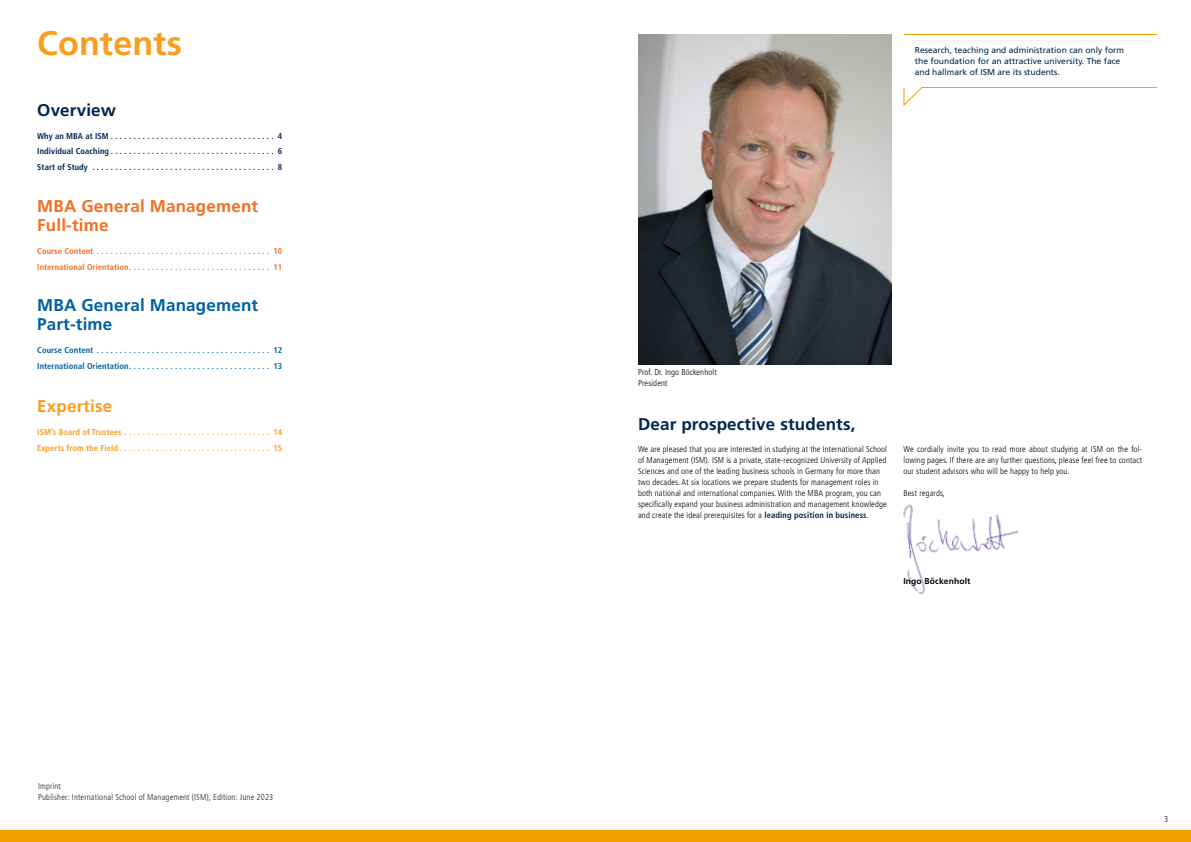
<style>
.page{position:relative;width:1191px;height:842px;background:#fff}
.page>*{position:absolute;margin:0;border:0;box-sizing:border-box;transform-origin:0 0}
.t1{font:700 34px "Frutiger LT Com";letter-spacing:.005em;color:#f89e1c}
.t2{font:700 17px/19px "Frutiger LT Com";letter-spacing:.01em;color:#0160a1}
.t3{font:700 17px/19px "Frutiger LT Com";letter-spacing:.01em;color:#f36e21}
.t4{font:700 17px "Frutiger LT Std";letter-spacing:.01em;color:#002750}
.t5{font:700 17px "Frutiger LT Com";letter-spacing:.01em;color:#f89e1c}
.t6{font:700 17px "Frutiger LT Com";letter-spacing:.01em;color:#002451}
.t7{font:300 condensed 8.5px/11px "Frutiger LT Std";letter-spacing:.015em;color:#000}
.t8{font:700 condensed 8.5px/15.5px "Frutiger LT Std";letter-spacing:.01em;color:#002451}
.t9{font:8.5px/11px "Frutiger LT Std";color:#002750}
.t10{font:700 condensed 8.5px/15.5px "Frutiger LT Std";letter-spacing:.01em;color:#0160a1;text-align:right}
.t11{font:700 condensed 8.5px/15.5px "Frutiger LT Std";letter-spacing:.01em;color:#f36e21}
.t12{font:700 condensed 8.5px/15.5px "Frutiger LT Std";letter-spacing:.01em;color:#f89e1c}
.t13{font:300 condensed 8.5px/11px "Frutiger LT Std";letter-spacing:.02em;color:#231f20}
.t14{font:700 8.5px "Frutiger LT Std";letter-spacing:.015em;color:#000}
.s1{font-weight:700;color:#002750}
</style>
<div class="page">
<img style="left:638px;top:34px;width:253px;height:330px">
<div style="left:0;top:831px;width:1191px;height:11px;background:#f59e00"></div>
<img style="left:903px;top:504px;width:116px;height:90px">
<hr style="left:903px;top:34px;width:254px;height:1px;background:#f59e00">
<svg style="left:903px;top:87px;width:254px;height:19px"></svg>
<h1 class="t1" style="left:37px;top:23px;width:146px">Contents</h1>
<h2 class="t6" style="left:37px;top:100px;width:80px">Overview</h2>
<p class="t8" style="left:37px;top:128px;width:247px">Why an MBA at ISM . . . . . . . . . . . . . . . . . . . . . . . . . . . . . . . . . . . .<br>Individual Coaching . . . . . . . . . . . . . . . . . . . . . . . . . . . . . . . . . . . .<br>Start of Study . . . . . . . . . . . . . . . . . . . . . . . . . . . . . . . . . . . . . . . . 8</p>
<p class="t8" style="left:278px;top:128px;width:6px">4<br>6</p>
<h2 class="t3" style="left:37px;top:197px;width:222px">MBA General Management<br>Full-time</h2>
<p class="t11" style="left:37px;top:243px;width:247px">Course Content . . . . . . . . . . . . . . . . . . . . . . . . . . . . . . . . . . . . . . 10<br>International Orientation . . . . . . . . . . . . . . . . . . . . . . . . . . . . . . . 11</p>
<h2 class="t2" style="left:37px;top:296px;width:222px">MBA General Management<br>Part-time</h2>
<p class="t10" style="left:37px;top:343px;width:247px">12<br>International Orientation . . . . . . . . . . . . . . . . . . . . . . . . . . . . . . . 13</p>
<p class="t10" style="left:37px;top:343px;width:233px">Course Content . . . . . . . . . . . . . . . . . . . . . . . . . . . . . . . . . . . . . .</p>
<h2 class="t5" style="left:37px;top:396px;width:77px">Expertise</h2>
<p class="t12" style="left:37px;top:424px;width:247px">ISM’s Board of Trustees . . . . . . . . . . . . . . . . . . . . . . . . . . . . . . . . 14<br>Experts from the Field . . . . . . . . . . . . . . . . . . . . . . . . . . . . . . . . . 15</p>
<p class="t13" style="left:38px;top:780px;width:237px">Imprint<br>Publisher: International School of Management (ISM), Edition: June 2023</p>
<p class="t9" style="left:915px;top:44px;width:211px">Research, teaching and administration can only form the foundation for an attractive university. The face and hallmark of ISM are its students.</p>
<p class="t7" style="left:638px;top:367px;width:80px">Prof. Dr. Ingo Böckenholt<br>President</p>
<h2 class="t4" style="left:638px;top:414px;width:219px">Dear prospective students,</h2>
<p class="t7" style="left:638px;top:444px;width:250px">We are pleased that you are interested in studying at the International School of Management (ISM). ISM is a private, state-recognized University of Applied Sciences and one of the leading business schools in Germany for more than two decades. At six locations we prepare students for management roles in both national and international companies. With the MBA program, you can specifically expand your business administration and management knowledge and create the ideal prerequisites for a <span class="s1">leading position in business</span>.</p>
<p class="t7" style="left:903px;top:444px;width:240px;text-align:justify">We cordially invite you to read more about studying at ISM on the fol&shy;lowing pages. If there are any further questions, please feel free to contact our student advisors who will be happy to help you.</p>
<p class="t7" style="left:903px;top:488px;width:43px">Best regards,</p>
<p class="t14" style="left:903px;top:576px;width:68px">Ingo Böckenholt</p>
<p class="t7" style="left:1164px;top:813px;width:6px">3</p>
</div>
